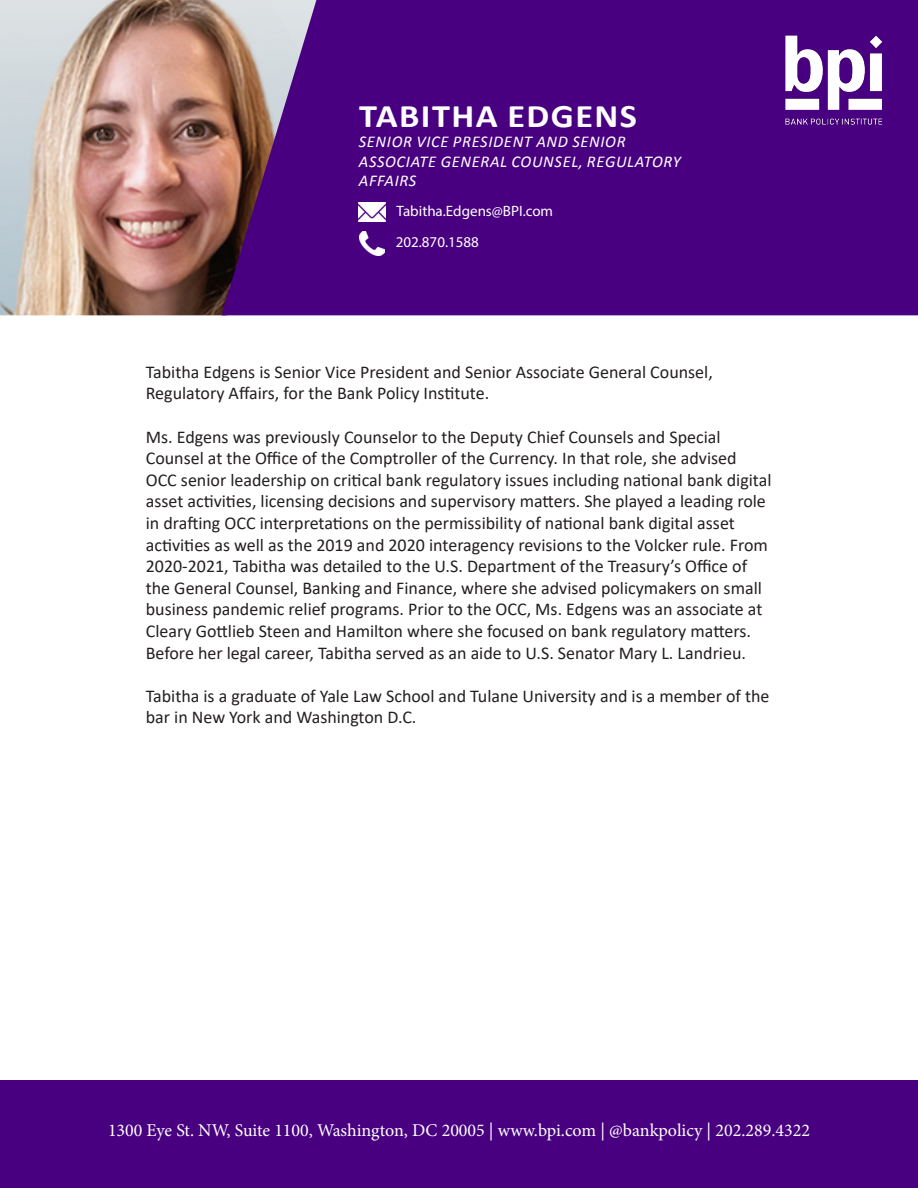
<style>
.page{position:relative;width:918px;height:1188px;background:#fff}
.page>*{position:absolute;margin:0;border:0;box-sizing:border-box;transform-origin:0 0}
.t1{font:700 33px "Calibri";letter-spacing:.04em;color:#fff;scale:1.1 1}
.t2{font:18px/21.6px "Calibri";color:#231f20}
.t3{font:18px "Minion Pro";color:#fff}
.t4{font:italic 16.5px/19.8px "Calibri";letter-spacing:.04em;color:#fff}
.t5{font:15px "Myriad Pro";color:#fff}
</style>
<div class="page">
<img style="left:0;top:0;width:221px;height:315px">
<svg style="left:221px;top:0;width:697px;height:315px;fill:#480081"></svg>
<img style="left:773px;top:19px;width:119px;height:122px">
<img style="left:358px;top:203px;width:28px;height:19px">
<img style="left:360px;top:231px;width:24px;height:24px">
<div style="left:0;top:1080px;width:918px;height:108px;background:#480081"></div>
<p class="t1" style="left:359px;top:93px;width:254px">TABITHA EDGENS</p>
<p class="t4" style="left:359px;top:131px;width:323px">SENIOR VICE PRESIDENT AND SENIOR<br>ASSOCIATE GENERAL COUNSEL, REGULATORY<br>AFFAIRS</p>
<p class="t5" style="left:397px;top:202px;width:158px">Tabitha.Edgens@BPI.com</p>
<p class="t5" style="left:396px;top:233px;width:85px">202.870.1588</p>
<p class="t2" style="left:146px;top:361px;width:569px">Tabitha Edgens is Senior Vice President and Senior Associate General Counsel,<br>Regulatory Affairs, for the Bank Policy Institute.</p>
<p class="t2" style="left:146px;top:425px;width:627px">Ms. Edgens was previously Counselor to the Deputy Chief Counsels and Special Counsel at the Office of the Comptroller of the Currency. In that role, she advised OCC senior leadership on critical bank regulatory issues including national bank digital asset activities, licensing decisions and supervisory matters. She played a leading role in drafting OCC interpretations on the permissibility of national bank digital asset activities as well as the 2019 and 2020 interagency revisions to the Volcker rule. From 2020-2021, Tabitha was detailed to the U.S. Department of the Treasury’s Office of the General Counsel, Banking and Finance, where she advised policymakers on small business pandemic relief programs. Prior to the OCC, Ms. Edgens was an associate at Cleary Gottlieb Steen and Hamilton where she focused on bank regulatory matters.<br>Before her legal career, Tabitha served as an aide to U.S. Senator Mary L. Landrieu.</p>
<p class="t2" style="left:146px;top:685px;width:625px">Tabitha is a graduate of Yale Law School and Tulane University and is a member of the bar in New York and Washington D.C.</p>
<p class="t3" style="left:108px;top:1118px;width:704px">1300 Eye St. NW, Suite 1100, Washington, DC 20005 | www.bpi.com | @bankpolicy | 202.289.4322</p>
</div>
